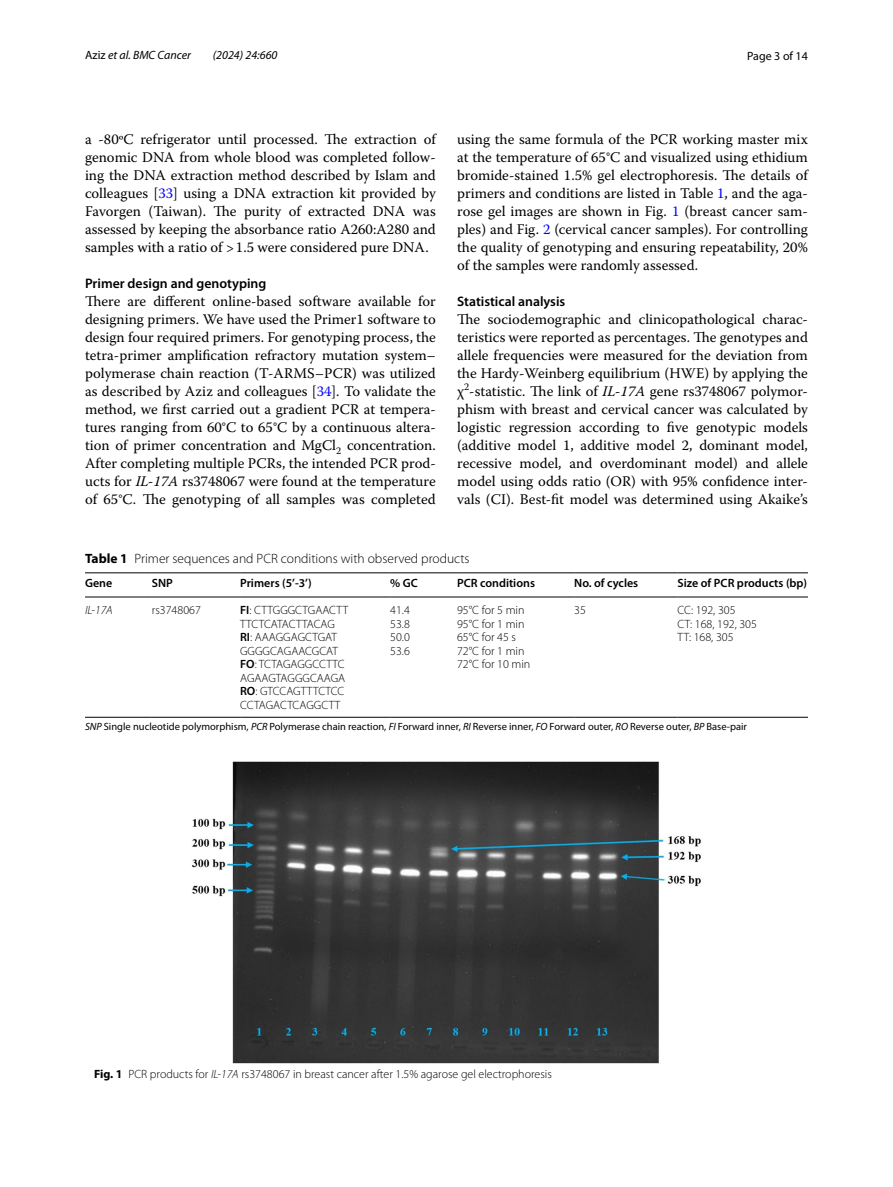
<style>
.page{position:relative;width:893px;height:1187px;background:#fff}
.page>*{position:absolute;margin:0;border:0;box-sizing:border-box;transform-origin:0 0}
.t1{font:14.7px/18px "Warnock Pro";color:#000;text-align:justify}
.t2{font:600 13.8px "Myriad Pro";color:#000}
.t3{font:300 13.5px "Myriad Pro";color:#000}
.t4{font:300 12px/13.5px "Myriad Pro";color:#000}
.t5{font:600 12px "Myriad Pro";color:#000}
.t6{font:italic 12px "Myriad Pro";color:#000}
.t7{font:12px "Myriad Pro";color:#000}
.t8{font:italic 300 12px "Myriad Pro";color:#000}
.t9{font:10.5px "Myriad Pro";color:#000}
.s1{font-style:normal}
.s2{color:#00f}
.s3{font-style:italic}
.s4{font-weight:700}
.s5{font-weight:600}
</style>
<div class="page">
<hr style="left:85px;top:572px;width:67px;height:1px;background:#000">
<hr style="left:85px;top:596px;width:67px;height:1px;background:#000">
<hr style="left:152px;top:572px;width:88px;height:1px;background:#000">
<hr style="left:152px;top:596px;width:88px;height:1px;background:#000">
<hr style="left:240px;top:572px;width:150px;height:1px;background:#000">
<hr style="left:240px;top:596px;width:150px;height:1px;background:#000">
<hr style="left:390px;top:572px;width:67px;height:1px;background:#000">
<hr style="left:390px;top:596px;width:67px;height:1px;background:#000">
<hr style="left:457px;top:572px;width:117px;height:1px;background:#000">
<hr style="left:457px;top:596px;width:117px;height:1px;background:#000">
<hr style="left:574px;top:572px;width:103px;height:1px;background:#000">
<hr style="left:574px;top:596px;width:103px;height:1px;background:#000">
<hr style="left:677px;top:572px;width:131px;height:1px;background:#000">
<hr style="left:677px;top:596px;width:131px;height:1px;background:#000">
<hr style="left:85px;top:717px;width:67px;height:1px;background:#000">
<hr style="left:152px;top:717px;width:88px;height:1px;background:#000">
<hr style="left:240px;top:717px;width:150px;height:1px;background:#000">
<hr style="left:390px;top:717px;width:67px;height:1px;background:#000">
<hr style="left:457px;top:717px;width:117px;height:1px;background:#000">
<hr style="left:574px;top:717px;width:103px;height:1px;background:#000">
<hr style="left:677px;top:717px;width:131px;height:1px;background:#000">
<img style="left:192px;top:761px;width:509px;height:302px">
<p class="t6" style="left:85px;top:48px;width:107px"><span class="s1">Aziz</span> et al. BMC Cancer</p>
<p class="t6" style="left:213px;top:48px;width:66px">(2024) 24:660</p>
<p class="t7" style="left:747px;top:48px;width:62px">Page 3 of 14</p>
<p class="t1" style="left:85px;top:130px;width:352px">a -80ºC refrigerator until processed. The extraction of genomic DNA from whole blood was completed follow&shy;ing the DNA extraction method described by Islam and colleagues [<span class="s2">33</span>] using a DNA extraction kit provided by Favorgen (Taiwan). The purity of extracted DNA was assessed by keeping the absorbance ratio A260:A280 and samples with a ratio of &gt;1.5 were considered pure DNA.</p>
<p class="t2" style="left:85px;top:274px;width:183px">Primer design and genotyping</p>
<p class="t1" style="left:85px;top:292px;width:352px">There are different online-based software available for designing primers. We have used the Primer1 software to design four required primers. For genotyping process, the tetra-primer amplification refractory mutation system– polymerase chain reaction (T-ARMS–PCR) was utilized as described by Aziz and colleagues [<span class="s2">34</span>]. To validate the method, we first carried out a gradient PCR at tempera&shy;tures ranging from 60°C to 65°C by a continuous altera&shy;tion of primer concentration and MgCl<sub>2</sub> concentration.<br>After completing multiple PCRs, the intended PCR prod&shy;ucts for <span class="s3">IL-17A</span> rs3748067 were found at the temperature of 65°C. The genotyping of all samples was completed</p>
<p class="t1" style="left:457px;top:130px;width:352px">using the same formula of the PCR working master mix at the temperature of 65°C and visualized using ethidium bromide-stained 1.5% gel electrophoresis. The details of primers and conditions are listed in Table <span class="s2">1</span>, and the aga&shy;rose gel images are shown in Fig. <span class="s2">1</span> (breast cancer sam&shy;ples) and Fig. <span class="s2">2</span> (cervical cancer samples). For controlling the quality of genotyping and ensuring repeatability, 20% of the samples were randomly assessed.</p>
<p class="t2" style="left:457px;top:292px;width:110px">Statistical analysis</p>
<p class="t1" style="left:457px;top:310px;width:352px">The sociodemographic and clinicopathological charac&shy;teristics were reported as percentages. The genotypes and allele frequencies were measured for the deviation from the Hardy-Weinberg equilibrium (HWE) by applying the χ<sup>2</sup>-statistic. The link of <span class="s3">IL-17A</span> gene rs3748067 polymor&shy;phism with breast and cervical cancer was calculated by logistic regression according to five genotypic models (additive model 1, additive model 2, dominant model, recessive model, and overdominant model) and allele model using odds ratio (OR) with 95% confidence inter&shy;vals (CI). Best-fit model was determined using Akaike’s</p>
<p class="t3" style="left:85px;top:551px;width:386px"><span class="s4">Table 1</span> Primer sequences and PCR conditions with observed products</p>
<p class="t5" style="left:85px;top:575px;width:29px">Gene</p>
<p class="t5" style="left:152px;top:575px;width:23px">SNP</p>
<p class="t5" style="left:240px;top:575px;width:73px">Primers (5’-3’)</p>
<p class="t5" style="left:390px;top:575px;width:29px">% GC</p>
<p class="t5" style="left:457px;top:575px;width:79px">PCR conditions</p>
<p class="t5" style="left:574px;top:575px;width:66px">No. of cycles</p>
<p class="t5" style="left:677px;top:575px;width:131px">Size of PCR products (bp)</p>
<p class="t8" style="left:85px;top:603px;width:29px">IL-17A</p>
<p class="t4" style="left:152px;top:603px;width:51px">rs3748067</p>
<p class="t4" style="left:240px;top:603px;width:110px"><span class="s5">FI</span>: CTTGGGCTGAACTT<br>TTCTCATACTTACAG<br><span class="s5">RI</span>: AAAGGAGCTGAT<br>GGGGCAGAACGCAT<br><span class="s5">FO</span>: TCTAGAGGCCTTC<br>AGAAGTAGGGCAAGA<br><span class="s5">RO</span>: GTCCAGTTTCTCC<br>CCTAGACTCAGGCTT</p>
<p class="t4" style="left:390px;top:603px;width:21px;text-align:justify">41.4<br>53.8<br>50.0<br>53.6</p>
<p class="t4" style="left:457px;top:603px;width:75px">95°C for 5 min<br>95°C for 1 min<br>65°C for 45 s<br>72°C for 1 min<br>72°C for 10 min</p>
<p class="t4" style="left:574px;top:603px;width:13px">35</p>
<p class="t4" style="left:677px;top:603px;width:81px">CC: 192, 305<br>CT: 168, 192, 305<br>TT: 168, 305</p>
<p class="t9" style="left:85px;top:720px;width:663px"><span class="s3">SNP</span> Single nucleotide polymorphism, <span class="s3">PCR</span> Polymerase chain reaction, <span class="s3">FI</span> Forward inner, <span class="s3">RI</span> Reverse inner, <span class="s3">FO</span> Forward outer, <span class="s3">RO</span> Reverse outer, <span class="s3">BP</span> Base-pair</p>
<p class="t4" style="left:94px;top:1067px;width:459px"><span class="s4">Fig. 1</span> PCR products for <span class="s3">IL-17A</span> rs3748067 in breast cancer after 1.5% agarose gel electrophoresis</p>
</div>
